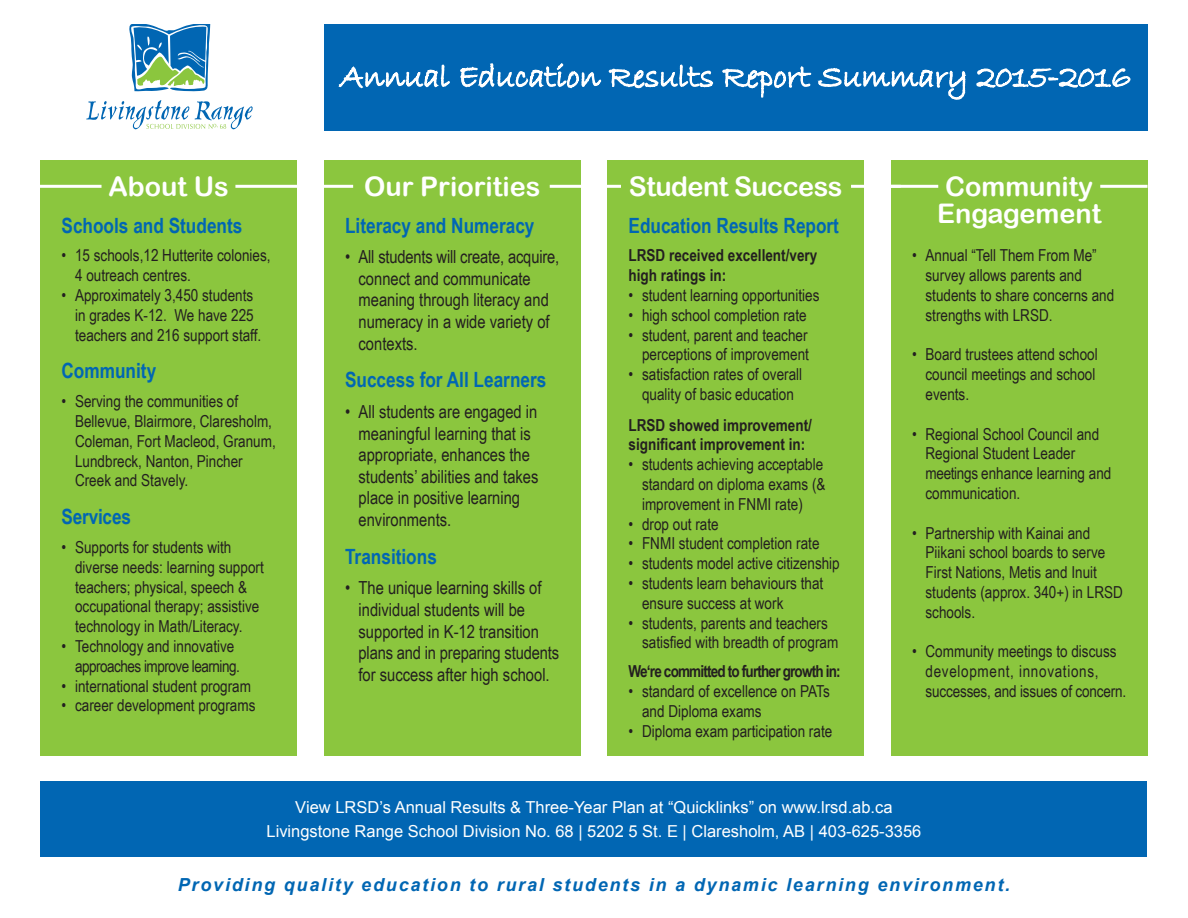
<style>
.page{position:relative;width:1188px;height:918px;background:#fff}
.page>*{position:absolute;margin:0;border:0;box-sizing:border-box;transform-origin:0 0}
.t1{font:27px "Arial Rounded MT Bold";color:#fff}
.t2{font:27px "Arial Rounded MT Bold";letter-spacing:-.02em;color:#fff}
.t3{font:700 21px "Arial Narrow";color:#0166b3}
.t4{font:18px/21.6px "Arial Narrow";color:#231f20}
.t5{font:italic 700 18px "Arial";letter-spacing:.1em;color:#0166b3}
.t6{font:16.5px/19.8px "Arial Narrow";color:#231f20}
.t7{font:16.5px "Arial";color:#fff}
.t8{font:700 16.5px/19.8px "Arial Narrow";color:#231f20}
.t9{font:16.5px/19.8px "Arial Narrow";letter-spacing:-.03em;color:#231f20}
.t10{font:700 16.5px "Arial Narrow";letter-spacing:-.05em;color:#231f20}
</style>
<div class="page">
<div style="left:40px;top:160px;width:257px;height:596px;background:#8bc63e"></div>
<div style="left:40px;top:781px;width:1108px;height:75px;background:#0166b3"></div>
<svg style="left:129px;top:25px;width:81px;height:66px"></svg>
<svg style="left:86px;top:100px;width:167px;height:29px"></svg>
<div style="left:324px;top:25px;width:824px;height:106px;background:#0166b3"></div>
<svg style="left:338px;top:64px;width:112px;height:25px"></svg>
<svg style="left:460px;top:63px;width:142px;height:26px"></svg>
<svg style="left:608px;top:24px;width:106px;height:65px"></svg>
<svg style="left:722px;top:24px;width:246px;height:76px"></svg>
<svg style="left:976px;top:68px;width:155px;height:20px"></svg>
<div style="left:324px;top:160px;width:256px;height:596px;background:#8bc63e"></div>
<div style="left:608px;top:160px;width:256px;height:596px;background:#8bc63e"></div>
<div style="left:891px;top:160px;width:257px;height:596px;background:#8bc63e"></div>
<hr style="left:235px;top:185px;width:118px;height:3px;background:#fff">
<hr style="left:550px;top:185px;width:71px;height:3px;background:#fff">
<hr style="left:30px;top:185px;width:72px;height:3px;background:#fff">
<hr style="left:851px;top:185px;width:50px;height:3px;background:#fff">
<hr style="left:891px;top:185px;width:47px;height:3px;background:#fff">
<hr style="left:1100px;top:185px;width:48px;height:3px;background:#fff">
<p class="t1" style="left:109px;top:170px;width:122px">About Us</p>
<p class="t1" style="left:364px;top:170px;width:178px">Our Priorities</p>
<p class="t2" style="left:629px;top:170px;width:215px">Student Success</p>
<p class="t1" style="left:945px;top:170px;width:149px">Community</p>
<p class="t1" style="left:937px;top:197px;width:166px">Engagement</p>
<p class="t3" style="left:62px;top:209px;width:182px">Schools and Students</p>
<p class="t6" style="left:75px;top:245px;width:197px;text-indent:-14px">• 15 schools,12 Hutterite colonies,<br>4 outreach centres.</p>
<p class="t6" style="left:75px;top:285px;width:188px;text-indent:-14px">• Approximately 3,450 students in grades K-12. We have 225 teachers and 216 support staff.</p>
<p class="t3" style="left:62px;top:355px;width:96px">Community</p>
<p class="t6" style="left:75px;top:391px;width:202px;text-indent:-14px">• Serving the communities of<br>Bellevue, Blairmore, Claresholm,<br>Coleman, Fort Macleod, Granum,<br>Lundbreck, Nanton, Pincher<br>Creek and Stavely.</p>
<p class="t3" style="left:62px;top:501px;width:71px">Services</p>
<p class="t6" style="left:75px;top:537px;width:190px;text-indent:-14px">• Supports for students with diverse needs: learning support teachers; physical, speech &amp; occupational therapy; assistive technology in Math/Literacy.</p>
<p class="t9" style="left:75px;top:636px;width:166px;text-indent:-14px">• Technology and innovative approaches improve learning.</p>
<p class="t6" style="left:62px;top:675px;width:191px">• international student program</p>
<p class="t6" style="left:62px;top:695px;width:195px">• career development programs</p>
<p class="t3" style="left:345px;top:209px;width:191px">Literacy and Numeracy</p>
<p class="t4" style="left:359px;top:245px;width:202px;text-indent:-14px">• All students will create, acquire, connect and communicate meaning through literacy and numeracy in a wide variety of contexts.</p>
<p class="t3" style="left:345px;top:364px;width:203px">Success for All Learners</p>
<p class="t4" style="left:359px;top:400px;width:181px;text-indent:-14px">• All students are engaged in meaningful learning that is appropriate, enhances the students’ abilities and takes place in positive learning environments.</p>
<p class="t3" style="left:345px;top:541px;width:93px">Transitions</p>
<p class="t4" style="left:359px;top:577px;width:202px;text-indent:-14px">• The unique learning skills of individual students will be supported in K-12 transition plans and in preparing students for success after high school.</p>
<p class="t3" style="left:629px;top:209px;width:212px">Education Results Report</p>
<p class="t8" style="left:629px;top:245px;width:190px">LRSD received excellent/very high ratings in:</p>
<p class="t6" style="left:629px;top:285px;width:193px">• student learning opportunities</p>
<p class="t6" style="left:629px;top:305px;width:180px">• high school completion rate</p>
<p class="t6" style="left:629px;top:324px;width:182px;text-align:right">• student, parent and teacher perceptions of improvement</p>
<p class="t6" style="left:629px;top:364px;width:175px;text-align:center">• satisfaction rates of overall quality of basic education</p>
<p class="t8" style="left:629px;top:414px;width:185px">LRSD showed improvement/ significant improvement in:</p>
<p class="t6" style="left:642px;top:454px;width:185px;text-indent:-14px">• students achieving acceptable standard on diploma exams (&amp; improvement in FNMI rate)</p>
<p class="t6" style="left:629px;top:513px;width:92px">• drop out rate</p>
<p class="t6" style="left:629px;top:533px;width:192px">• FNMI student completion rate</p>
<p class="t6" style="left:629px;top:553px;width:213px">• students model active citizenship</p>
<p class="t6" style="left:642px;top:573px;width:183px;text-indent:-14px">• students learn behaviours that ensure success at work</p>
<p class="t6" style="left:642px;top:612px;width:198px;text-indent:-14px">• students, parents and teachers satisfied with breadth of program</p>
<p class="t10" style="left:629px;top:659px;width:214px">We‘re committed to further growth in:</p>
<p class="t6" style="left:642px;top:681px;width:189px;text-indent:-14px">• standard of excellence on PATs and Diploma exams</p>
<p class="t6" style="left:629px;top:720px;width:205px">• Diploma exam participation rate</p>
<p class="t6" style="left:926px;top:245px;width:190px;text-indent:-14px">• Annual “Tell Them From Me” survey allows parents and students to share concerns and strengths with LRSD.</p>
<p class="t6" style="left:926px;top:344px;width:174px;text-indent:-14px">• Board trustees attend school council meetings and school events.</p>
<p class="t6" style="left:926px;top:423px;width:187px;text-indent:-14px">• Regional School Council and<br>Regional Student Leader meetings enhance learning and communication.</p>
<p class="t6" style="left:926px;top:522px;width:199px;text-indent:-14px">• Partnership with Kainai and<br>Piikani school boards to serve<br>First Nations, Metis and Inuit students (approx. 340+) in LRSD schools.</p>
<p class="t6" style="left:926px;top:641px;width:202px;text-indent:-14px">• Community meetings to discuss development, innovations, successes, and issues of concern.</p>
<p class="t7" style="left:295px;top:796px;width:599px">View LRSD’s Annual Results &amp; Three-Year Plan at “Quicklinks” on www.lrsd.ab.ca</p>
<p class="t7" style="left:267px;top:820px;width:656px">Livingstone Range School Division No. 68 | 5202 5 St. E | Claresholm, AB | 403-625-3356</p>
<p class="t5" style="left:178px;top:872px;width:834px">Providing quality education to rural students in a dynamic learning environment.</p>
</div>
